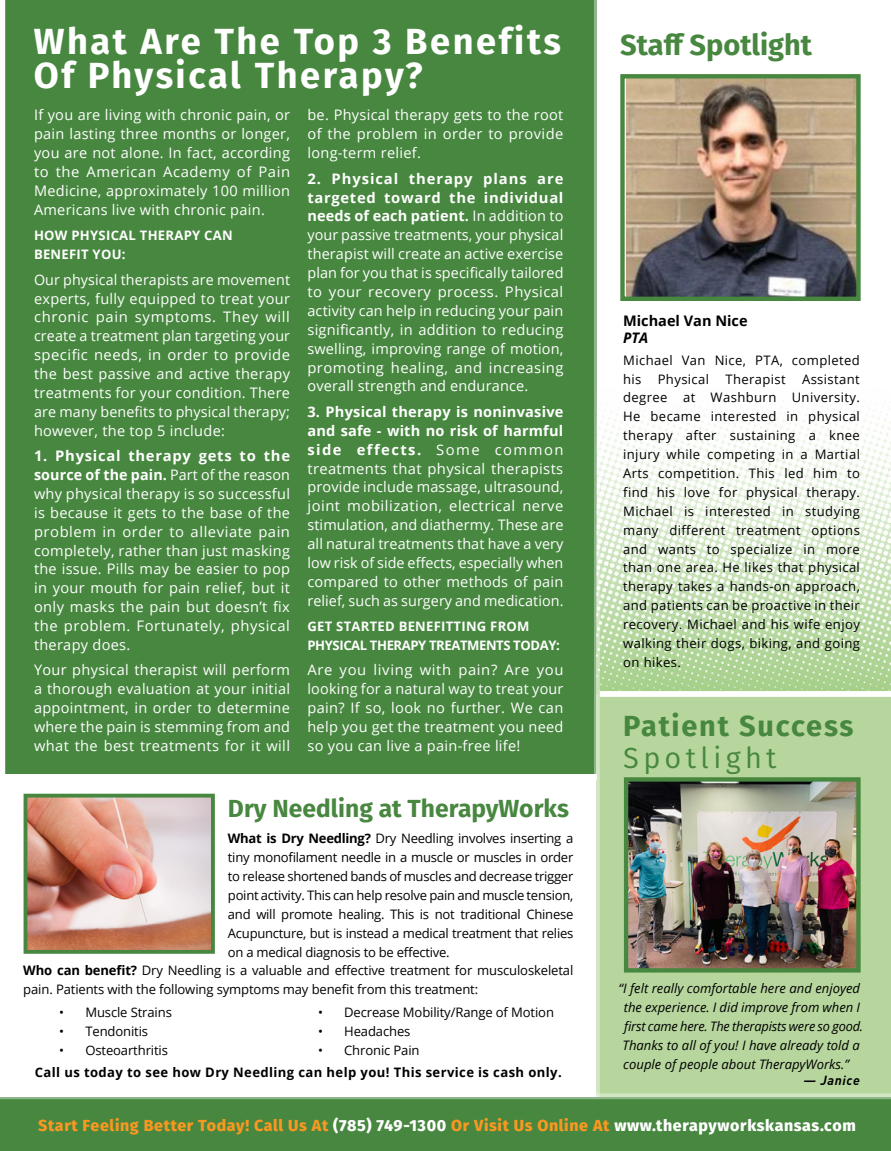
<style>
.page{position:relative;width:891px;height:1151px;background:#fff}
.page>*{position:absolute;margin:0;border:0;box-sizing:border-box;transform-origin:0 0}
.t1{font:700 36.23px/34.9px "Fira Sans";letter-spacing:.07em;color:#fff}
.t2{font:700 29.03px/31.9px "Fira Sans";letter-spacing:.06em;color:#47873f}
.t3{font:700 29.03px "Fira Sans";letter-spacing:.015em;color:#47873f}
.t4{font:700 24.75px "Fira Sans";color:#47873f}
.t5{font:800 15.97px "Fira Sans";letter-spacing:.04em;color:#f89821}
.t6{font:14.62px/18.9px "Open Sans";letter-spacing:.02em;color:#fff;text-align:justify}
.t7{font:700 14.62px/17.3px "Open Sans";color:#000}
.t8{font:13.05px/18.9px "Open Sans";letter-spacing:-.02em;color:#000;text-align:justify}
.t9{font:italic 13.05px/18.9px "Open Sans";color:#000}
.t10{font:700 13.05px "Open Sans";letter-spacing:.03em;color:#000}
.t11{font:700 13.05px/18.9px "Open Sans";letter-spacing:-.03em;color:#fff}
.t12{font:700 13.05px/18.9px "Open Sans";letter-spacing:.02em;color:#fff}
.t13{font:italic 700 13.05px "DIN Pro";letter-spacing:.05em;color:#000}
.s1{font-weight:700}
.s2{font-style:italic}
.s3{font-weight:400}
.s4{color:#fff}
</style>
<div class="page">
<div style="left:4px;top:1px;width:593px;height:773px;background:#47873f"></div>
<img style="left:600px;top:400px;width:291px;height:291px">
<div style="left:597px;top:693px;width:294px;height:403px;background:#b7d69e"></div>
<div style="left:0;top:1px;width:5px;height:1149px;background:#fff"></div>
<svg style="left:594px;top:1px;width:6px;height:1092px"></svg>
<div style="left:600px;top:691px;width:291px;height:5px;background:#fff"></div>
<img style="left:629px;top:782px;width:227px;height:185px">
<div style="left:624px;top:777px;width:237px;height:195px;border:4px solid #47873f"></div>
<img style="left:626px;top:79px;width:230px;height:217px">
<div style="left:620px;top:74px;width:241px;height:227px;border:4px solid #47873f"></div>
<div style="left:0;top:1096px;width:891px;height:54px;background:#47873f"></div>
<svg style="left:0;top:1093px;width:891px;height:5px;fill:#fff"></svg>
<img style="left:29px;top:798px;width:181px;height:150px">
<div style="left:24px;top:793px;width:191px;height:160px;border:4px solid #47873f"></div>
<p class="t1" style="left:34px;top:21px;width:529px">What Are The Top 3 Benefits<br>Of Physical Therapy?</p>
<p class="t3" style="left:620px;top:21px;width:193px">Staff Spotlight</p>
<p class="t6" style="left:34px;top:105px;width:258px">If you are living with chronic pain, or pain lasting three months or longer, you are not alone. In fact, according to the American Academy of Pain Medicine, approximately 100 million Americans live with chronic pain.</p>
<p class="t12" style="left:34px;top:226px;width:200px">HOW PHYSICAL THERAPY CAN<br>BENEFIT YOU:</p>
<p class="t6" style="left:34px;top:269px;width:258px">Our physical therapists are movement experts, fully equipped to treat your chronic pain symptoms. They will create a treatment plan targeting your specific needs, in order to provide the best passive and active therapy treatments for your condition. There are many benefits to physical therapy; however, the top 5 include:</p>
<p class="t6" style="left:34px;top:446px;width:258px"><span class="s1">1. Physical therapy gets to the source of the pain.</span> Part of the reason why physical therapy is so successful is because it gets to the base of the problem in order to alleviate pain completely, rather than just masking the issue. Pills may be easier to pop in your mouth for pain relief, but it only masks the pain but doesn’t fix the problem. Fortunately, physical therapy does.</p>
<p class="t6" style="left:34px;top:660px;width:258px">Your physical therapist will perform a thorough evaluation at your initial appointment, in order to determine where the pain is stemming from and what the best treatments for it will</p>
<p class="t6" style="left:307px;top:105px;width:257px">be. Physical therapy gets to the root of the problem in order to provide long-term relief.</p>
<p class="t6" style="left:307px;top:168px;width:258px"><span class="s1">2. Physical therapy plans are targeted toward the individual needs of each patient.</span> In addition to your passive treatments, your physical therapist will create an active exercise plan for you that is specifically tailored to your recovery process. Physical activity can help in reducing your pain significantly, in addition to reducing swelling, improving range of motion, promoting healing, and increasing overall strength and endurance.</p>
<p class="t6" style="left:307px;top:401px;width:258px"><span class="s1">3. Physical therapy is noninvasive and safe - with no risk of harmful side effects.</span> Some common treatments that physical therapists provide include massage, ultrasound, joint mobilization, electrical nerve stimulation, and diathermy. These are all natural treatments that have a very low risk of side effects, especially when compared to other methods of pain relief, such as surgery and medication.</p>
<p class="t11" style="left:307px;top:616px;width:254px">GET STARTED BENEFITTING FROM<br>PHYSICAL THERAPY TREATMENTS TODAY:</p>
<p class="t6" style="left:307px;top:660px;width:258px">Are you living with pain? Are you looking for a natural way to treat your pain? If so, look no further. We can help you get the treatment you need so you can live a pain-free life!</p>
<p class="t4" style="left:228px;top:787px;width:342px">Dry Needling at TherapyWorks</p>
<p class="t8" style="left:228px;top:828px;width:347px"><span class="s1">What is Dry Needling?</span> Dry Needling involves inserting a</p>
<p class="t8" style="left:228px;top:847px;width:347px">tiny monofilament needle in a muscle or muscles in order</p>
<p class="t8" style="left:228px;top:866px;width:347px">to release shortened bands of muscles and decrease trigger</p>
<p class="t8" style="left:228px;top:885px;width:347px">point activity. This can help resolve pain and muscle tension,</p>
<p class="t8" style="left:228px;top:904px;width:347px">and will promote healing. This is not traditional Chinese</p>
<p class="t8" style="left:228px;top:923px;width:347px">Acupuncture, but is instead a medical treatment that relies</p>
<p class="t8" style="left:228px;top:941px;width:223px">on a medical diagnosis to be effective.</p>
<p class="t8" style="left:23px;top:960px;width:552px"><span class="s1">Who can benefit?</span> Dry Needling is a valuable and effective treatment for musculoskeletal</p>
<p class="t8" style="left:23px;top:979px;width:456px">pain. Patients with the following symptoms may benefit from this treatment:</p>
<p class="t8" style="left:59px;top:1002px;width:114px">• Muscle Strains</p>
<p class="t8" style="left:59px;top:1021px;width:90px">• Tendonitis</p>
<p class="t8" style="left:59px;top:1040px;width:110px">• Osteoarthritis</p>
<p class="t8" style="left:318px;top:1002px;width:238px">• Decrease Mobility/Range of Motion</p>
<p class="t8" style="left:318px;top:1021px;width:94px">• Headaches</p>
<p class="t8" style="left:318px;top:1040px;width:103px">• Chronic Pain</p>
<p class="t10" style="left:35px;top:1062px;width:528px">Call us today to see how Dry Needling can help you! This service is cash only.</p>
<p class="t7" style="left:623px;top:311px;width:126px">Michael Van Nice<br><span class="s2">PTA</span></p>
<p class="t8" style="left:623px;top:350px;width:238px">Michael Van Nice, PTA, completed his Physical Therapist Assistant degree at Washburn University.<br>He became interested in physical therapy after sustaining a knee injury while competing in a Martial Arts competition. This led him to find his love for physical therapy.<br>Michael is interested in studying many different treatment options and wants to specialize in more than one area. He likes that physical therapy takes a hands-on approach, and patients can be proactive in their recovery. Michael and his wife enjoy walking their dogs, biking, and going on hikes.</p>
<p class="t2" style="left:623px;top:707px;width:232px">Patient Success<br><span class="s3">Spotlight</span></p>
<p class="t9" style="left:623px;top:978px;width:242px;text-indent:-4px">“I felt really comfortable here and enjoyed the experience. I did improve from when I first came here. The therapists were so good.<br>Thanks to all of you! I have already told a couple of people about TherapyWorks.”</p>
<p class="t13" style="left:804px;top:1069px;width:58px">— Janice</p>
<p class="t5" style="left:38px;top:1111px;width:819px">Start Feeling Better Today! Call Us At <span class="s4">(785) 749-1300</span> Or Visit Us Online At <span class="s4">www.therapyworkskansas.com</span></p>
</div>
